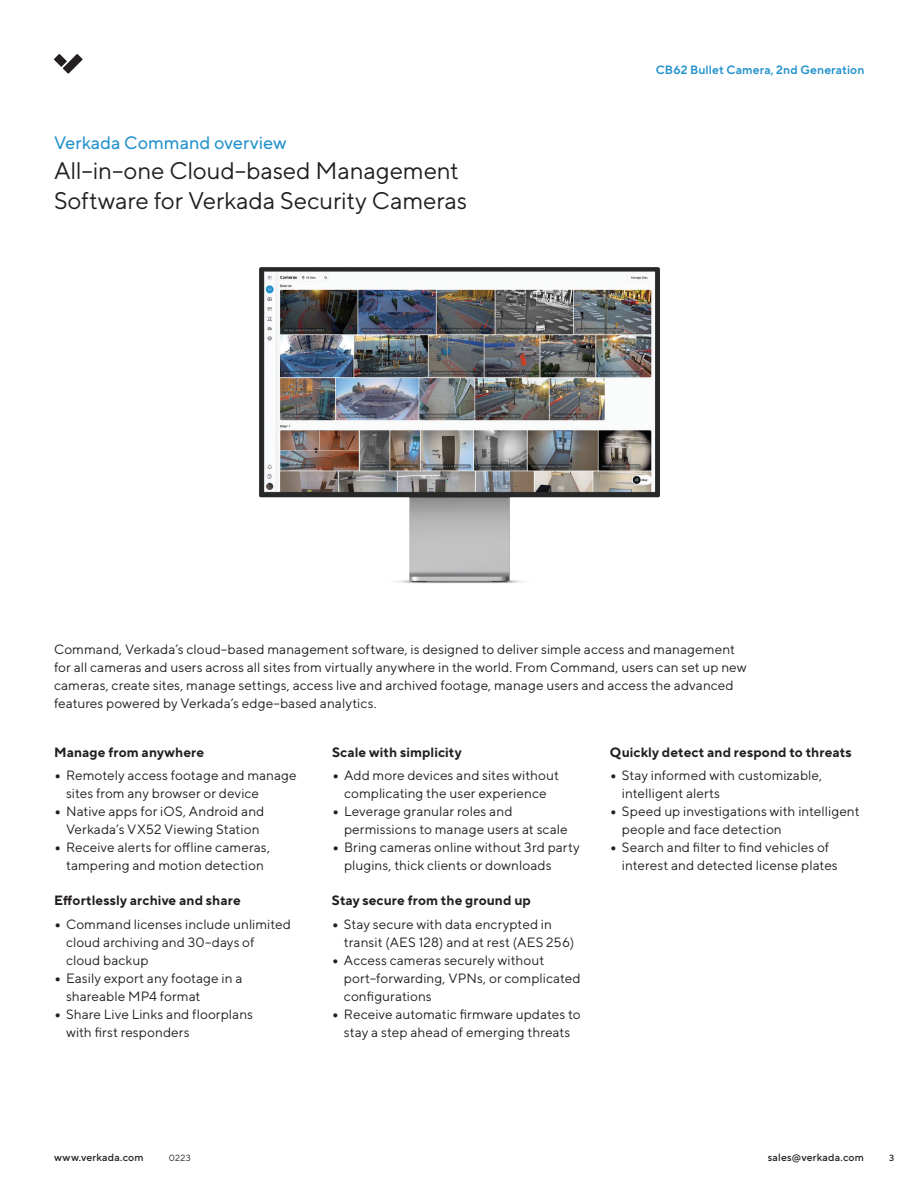
<style>
.page{position:relative;width:918px;height:1188px;background:#fff}
.page>*{position:absolute;margin:0;border:0;box-sizing:border-box;transform-origin:0 0}
.t1{font:24px "TT Norms Pro";letter-spacing:-.005em;color:#231f20}
.t2{font:18px "TT Norms Pro";color:#2292cc}
.Level_5-_Body_Paragr{font:13.5px/18px "TT Norms Pro";letter-spacing:.01em;color:#231f20}
.Bullet_Title_Bold{font:700 13.5px "TT Norms Pro";letter-spacing:.01em;color:#231f20}
.t3{font:600 12px "TT Norms Pro";letter-spacing:.01em;color:#2292cc}
.t4{font:500 10.5px "TT Norms Pro";letter-spacing:.02em;color:#231f20}
.t5{font:9px "TT Norms Pro";color:#231f20}
.t6{font:500 9px "TT Norms Pro";color:#231f20}
.s1{font-weight:900}
</style>
<div class="page">
<svg style="left:54px;top:54px;width:29px;height:20px"></svg>
<img style="left:259px;top:267px;width:401px;height:317px">
<p class="t2" style="left:54px;top:129px;width:234px">Verkada Command overview</p>
<p class="t1" style="left:54px;top:153px;width:406px">All–in–one Cloud–based Management</p>
<p class="t1" style="left:54px;top:183px;width:415px">Software for Verkada Security Cameras</p>
<p class="t3" style="left:656px;top:61px;width:210px">CB62 Bullet Camera, 2nd Generation</p>
<p class="Level_5-_Body_Paragr" style="left:54px;top:639px;width:694px">Command, Verkada’s cloud–based management software, is designed to deliver simple access and management for all cameras and users across all sites from virtually anywhere in the world. From Command, users can set up new cameras, create sites, manage settings, access live and archived footage, manage users and access the advanced features powered by Verkada’s edge–based analytics.</p>
<p class="Bullet_Title_Bold" style="left:610px;top:742px;width:243px">Quickly detect and respond to threats</p>
<p class="Level_5-_Body_Paragr" style="left:622px;top:765px;width:202px;text-indent:-12px"><span class="s1">•</span> Stay informed with customizable, intelligent alerts</p>
<p class="Level_5-_Body_Paragr" style="left:622px;top:801px;width:239px;text-indent:-12px"><span class="s1">•</span> Speed up investigations with intelligent people and face detection</p>
<p class="Level_5-_Body_Paragr" style="left:622px;top:837px;width:217px;text-indent:-12px"><span class="s1">•</span> Search and filter to find vehicles of interest and detected license plates</p>
<p class="Bullet_Title_Bold" style="left:332px;top:742px;width:131px">Scale with simplicity</p>
<p class="Level_5-_Body_Paragr" style="left:332px;top:765px;width:228px;text-align:center"><span class="s1">•</span> Add more devices and sites without complicating the user experience</p>
<p class="Level_5-_Body_Paragr" style="left:344px;top:801px;width:225px;text-indent:-12px"><span class="s1">•</span> Leverage granular roles and permissions to manage users at scale</p>
<p class="Level_5-_Body_Paragr" style="left:344px;top:837px;width:237px;text-indent:-12px"><span class="s1">•</span> Bring cameras online without 3rd party plugins, thick clients or downloads</p>
<p class="Bullet_Title_Bold" style="left:332px;top:891px;width:200px">Stay secure from the ground up</p>
<p class="Level_5-_Body_Paragr" style="left:344px;top:914px;width:232px;text-indent:-12px"><span class="s1">•</span> Stay secure with data encrypted in transit (AES 128) and at rest (AES 256)</p>
<p class="Level_5-_Body_Paragr" style="left:344px;top:950px;width:238px;text-indent:-12px"><span class="s1">•</span> Access cameras securely without port–forwarding, VPNs, or complicated configurations</p>
<p class="Level_5-_Body_Paragr" style="left:332px;top:1004px;width:250px;text-align:center"><span class="s1">•</span> Receive automatic firmware updates to stay a step ahead of emerging threats</p>
<p class="Bullet_Title_Bold" style="left:54px;top:742px;width:152px">Manage from anywhere</p>
<p class="Level_5-_Body_Paragr" style="left:66px;top:765px;width:232px;text-indent:-12px"><span class="s1">•</span> Remotely access footage and manage sites from any browser or device</p>
<p class="Level_5-_Body_Paragr" style="left:54px;top:801px;width:212px;text-align:center"><span class="s1">•</span> Native apps for iOS, Android and<br>Verkada’s VX52 Viewing Station</p>
<p class="Level_5-_Body_Paragr" style="left:54px;top:837px;width:218px;text-align:center"><span class="s1">•</span> Receive alerts for offline cameras, tampering and motion detection</p>
<p class="Bullet_Title_Bold" style="left:54px;top:891px;width:188px">Effortlessly archive and share</p>
<p class="Level_5-_Body_Paragr" style="left:66px;top:914px;width:226px;text-indent:-12px"><span class="s1">•</span> Command licenses include unlimited cloud archiving and 30–days of cloud backup</p>
<p class="Level_5-_Body_Paragr" style="left:66px;top:968px;width:178px;text-indent:-12px"><span class="s1">•</span> Easily export any footage in a shareable MP4 format</p>
<p class="Level_5-_Body_Paragr" style="left:66px;top:1004px;width:189px;text-indent:-12px"><span class="s1">•</span> Share Live Links and floorplans with first responders</p>
<p class="t4" style="left:54px;top:1150px;width:91px">www.verkada.com</p>
<p class="t5" style="left:169px;top:1151px;width:23px">0223</p>
<p class="t4" style="left:768px;top:1150px;width:98px">sales@verkada.com</p>
<p class="t6" style="left:889px;top:1151px;width:7px">3</p>
</div>
